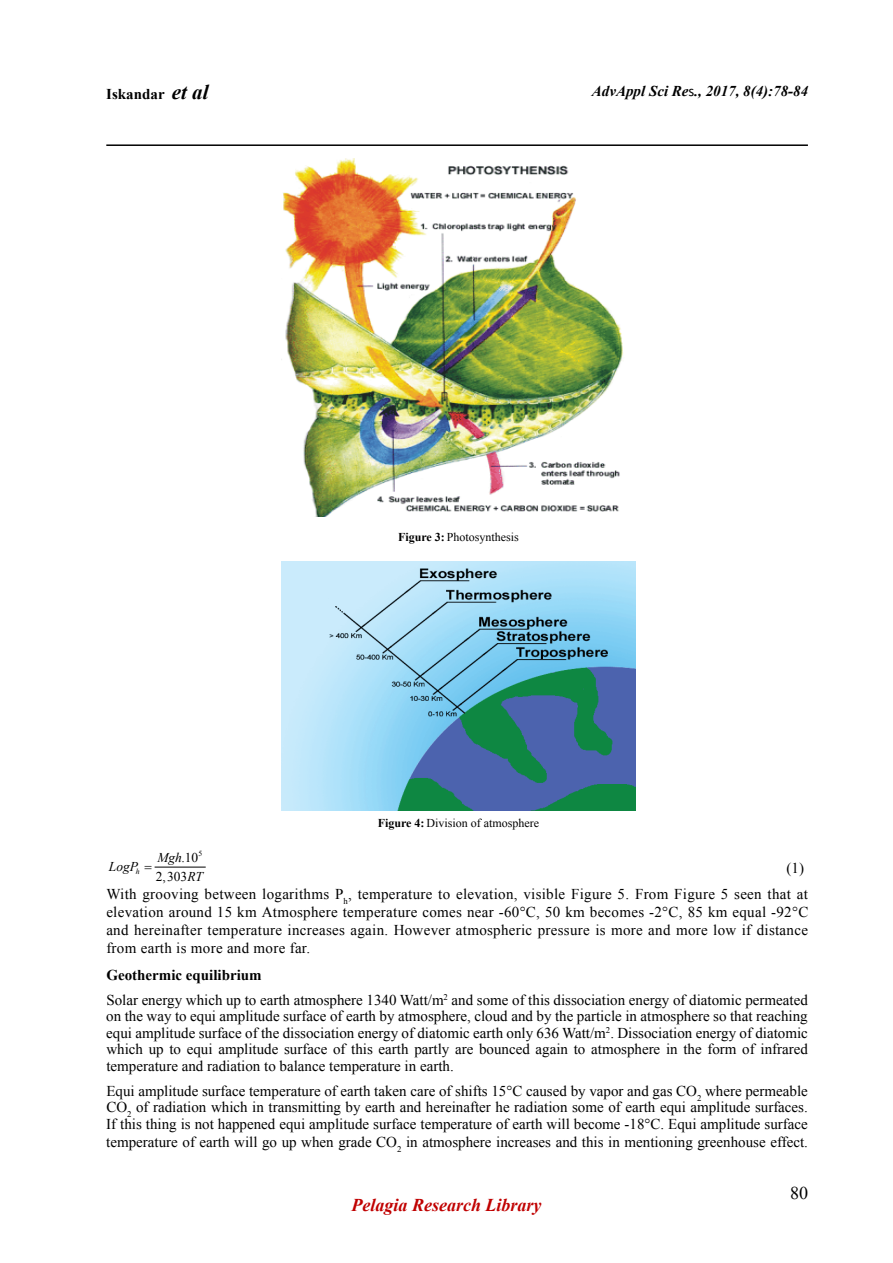
<style>
.page{position:relative;width:893px;height:1263px;background:#fff}
.page>*{position:absolute;margin:0;border:0;box-sizing:border-box;transform-origin:0 0}
.t1{font:italic 700 18px "Times New Roman";color:#c00000}
.t2{font:18px "Times New Roman";color:#000}
.t3{font:15px/16.5px "Times New Roman";color:#000;text-align:justify}
.t4{font:15px/26.5px "Times New Roman";letter-spacing:.02em;color:#000;text-align:right}
.t5{font:italic 700 15px "Times New Roman";color:#000}
.t6{font:700 15px "Times New Roman";color:#000}
.t7{font:13.5px/18.9px "Times New Roman";color:#000}
.t8{font:italic 13.5px "Times New Roman";color:#000}
.t9{font:12px "Times New Roman";color:#000}
.t10{font:7.8px "Times New Roman";color:#000}
.t11{font:italic 7.8px "Times New Roman";color:#000}
.s1{font-style:italic;font-size:21px}
.s2{font-family:"Calibri";font-weight:400;font-style:normal}
.s3{font-weight:700}
.s4{font-style:italic}
</style>
<div class="page">
<hr style="left:106px;top:144px;width:702px;height:2px;background:#000">
<hr style="left:155px;top:867px;width:50px;height:1px;background:#000">
<img style="left:281px;top:159px;width:342px;height:358px">
<img style="left:281px;top:562px;width:355px;height:248px">
<p class="t6" style="left:106px;top:84px;width:104px">Iskandar <span class="s1">et al</span></p>
<p class="t5" style="left:592px;top:81px;width:218px">AdvAppl Sci Re<span class="s2">s</span>., 2017, 8(4):78-84</p>
<p class="t9" style="left:398px;top:528px;width:122px"><span class="s3">Figure 3:</span> Photosynthesis</p>
<p class="t9" style="left:378px;top:815px;width:163px"><span class="s3">Figure 4:</span> Division of atmosphere</p>
<p class="t10" style="left:198px;top:848px;width:5px">5</p>
<p class="t7" style="left:156px;top:848px;width:49px"><span class="s4">Mgh</span>.10<br>2,303<span class="s4">RT</span></p>
<p class="t8" style="left:109px;top:857px;width:31px">LogP</p>
<p class="t4" style="left:106px;top:854px;width:703px">(1)<br>With grooving between logarithms P<sub>h</sub>, temperature to elevation, visible Figure 5. From Figure 5 seen that at</p>
<p class="t3" style="left:106px;top:903px;width:704px;line-height:18px">elevation around 15 km Atmosphere temperature comes near -60°C, 50 km becomes -2°C, 85 km equal -92°C and hereinafter temperature increases again. However atmospheric pressure is more and more low if distance from earth is more and more far.</p>
<p class="t3" style="left:106px;top:962px;width:703px;line-height:24.9px"><span class="s3">Geothermic equilibrium<br></span>Solar energy which up to earth atmosphere 1340 Watt/m<sup>2</sup> and some of this dissociation energy of diatomic permeated</p>
<p class="t3" style="left:106px;top:1008px;width:703px">on the way to equi amplitude surface of earth by atmosphere, cloud and by the particle in atmosphere so that reaching equi amplitude surface of the dissociation energy of diatomic earth only 636 Watt/m<sup>2</sup>. Dissociation energy of diatomic which up to equi amplitude surface of this earth partly are bounced again to atmosphere in the form of infrared temperature and radiation to balance temperature in earth.</p>
<p class="t3" style="left:106px;top:1082px;width:703px">Equi amplitude surface temperature of earth taken care of shifts 15°C caused by vapor and gas CO<sub>2</sub> where permeable CO<sub>2</sub> of radiation which in transmitting by earth and hereinafter he radiation some of earth equi amplitude surfaces.<br>If this thing is not happened equi amplitude surface temperature of earth will become -18°C. Equi amplitude surface</p>
<p class="t3" style="left:106px;top:1133px;width:703px">temperature of earth will go up when grade CO<sub>2</sub> in atmosphere increases and this in mentioning greenhouse effect.</p>
<p class="t11" style="left:136px;top:866px;width:5px">h</p>
<p class="t1" style="left:352px;top:1193px;width:191px">Pelagia Research Library</p>
<p class="t2" style="left:790px;top:1181px;width:19px">80</p>
</div>
